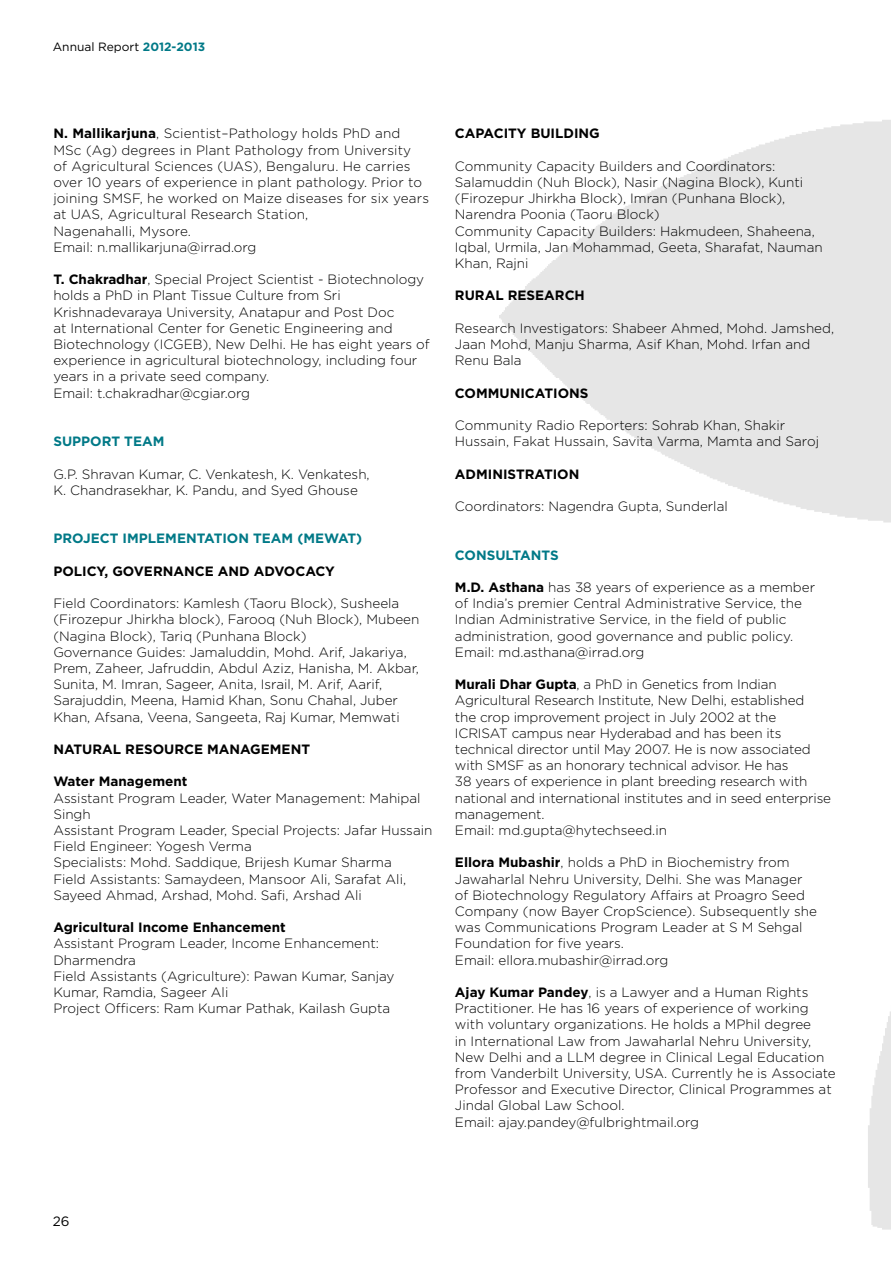
<style>
.page{position:relative;width:891px;height:1269px;background:#fff}
.page>*{position:absolute;margin:0;border:0;box-sizing:border-box;transform-origin:0 0}
.t1{font:300 13.5px/16.2px "Gotham";color:#000}
.t2{font:700 13.5px "Gotham";color:#000}
.t3{font:700 13.5px "Gotham";color:#007987}
.t4{font:13.5px "Gotham";color:#000}
.t5{font:12px "Gotham";color:#000}
.s1{font-weight:700;color:#007987}
.s2{font-weight:700}
</style>
<div class="page">
<p class="t5" style="left:53px;top:39px;width:154px">Annual Report <span class="s1">2012-2013</span></p>
<p class="t1" style="left:53px;top:125px;width:377px"><span class="s2">N. MALLIKARJUNA</span>, Scientist–Pathology holds PhD and MSc (Ag) degrees in Plant Pathology from University<br>of Agricultural Sciences (UAS), Bengaluru. He carries over 10 years of experience in plant pathology. Prior to joining SMSF, he worked on Maize diseases for six years at UAS, Agricultural Research Station,<br>Nagenahalli, Mysore.<br>Email: n.mallikarjuna@irrad.org</p>
<p class="t1" style="left:53px;top:271px;width:378px"><span class="s2">T. CHAKRADHAR</span>, Special Project Scientist - Biotechnology holds a PhD in Plant Tissue Culture from Sri Krishnadevaraya University, Anatapur and Post Doc<br>at International Center for Genetic Engineering and Biotechnology (ICGEB), New Delhi. He has eight years of experience in agricultural biotechnology, including four years in a private seed company.<br>Email: t.chakradhar@cgiar.org</p>
<p class="t3" style="left:53px;top:432px;width:113px">SUPPORT TEAM</p>
<p class="t1" style="left:53px;top:465px;width:318px">G.P. Shravan Kumar, C. Venkatesh, K. Venkatesh,<br>K. Chandrasekhar, K. Pandu, and Syed Ghouse</p>
<p class="t3" style="left:53px;top:530px;width:310px">PROJECT IMPLEMENTATION TEAM (MEWAT)</p>
<p class="t2" style="left:53px;top:562px;width:19px">POLICY</p>
<p class="t2" style="left:104px;top:562px;width:30px">, GOVERNANCE</p>
<p class="t2" style="left:218px;top:562px;width:12px">AND</p>
<p class="t2" style="left:254px;top:562px;width:22px">ADVOCACY</p>
<p class="t1" style="left:53px;top:595px;width:368px">Field Coordinators: Kamlesh (Taoru Block), Susheela (Firozepur Jhirkha block), Farooq (Nuh Block), Mubeen (Nagina Block), Tariq (Punhana Block)<br>Governance Guides: Jamaluddin, Mohd. Arif, Jakariya, Prem, Zaheer, Jafruddin, Abdul Aziz, Hanisha, M. Akbar, Sunita, M. Imran, Sageer, Anita, Israil, M. Arif, Aarif, Sarajuddin, Meena, Hamid Khan, Sonu Chahal, Juber Khan, Afsana, Veena, Sangeeta, Raj Kumar, Memwati</p>
<p class="t2" style="left:53px;top:740px;width:22px">NATURAL</p>
<p class="t2" style="left:125px;top:740px;width:21px">RESOURCE</p>
<p class="t2" style="left:207px;top:740px;width:23px">MANAGEMENT</p>
<p class="t2" style="left:53px;top:773px;width:136px">WATER MANAGEMENT</p>
<p class="t1" style="left:53px;top:789px;width:381px">Assistant Program Leader, Water Management: Mahipal Singh<br>Assistant Program Leader, Special Projects: Jafar Hussain Field Engineer: Yogesh Verma<br>Specialists: Mohd. Saddique, Brijesh Kumar Sharma<br>Field Assistants: Samaydeen, Mansoor Ali, Sarafat Ali, Sayeed Ahmad, Arshad, Mohd. Safi, Arshad Ali</p>
<p class="t2" style="left:53px;top:918px;width:234px">AGRICULTURAL INCOME ENHANCEMENT</p>
<p class="t1" style="left:53px;top:935px;width:343px">Assistant Program Leader, Income Enhancement:<br>Dharmendra<br>Field Assistants (Agriculture): Pawan Kumar, Sanjay Kumar, Ramdia, Sageer Ali<br>Project Officers: Ram Kumar Pathak, Kailash Gupta</p>
<p class="t2" style="left:455px;top:125px;width:20px">CAPACITY</p>
<p class="t2" style="left:531px;top:125px;width:19px">BUILDING</p>
<p class="t1" style="left:455px;top:158px;width:369px">Community Capacity Builders and Coordinators:<br>Salamuddin (Nuh Block), Nasir (Nagina Block), Kunti (Firozepur Jhirkha Block), Imran (Punhana Block), Narendra Poonia (Taoru Block)<br>Community Capacity Builders: Hakmudeen, Shaheena, Iqbal, Urmila, Jan Mohammad, Geeta, Sharafat, Nauman Khan, Rajni</p>
<p class="t2" style="left:455px;top:287px;width:21px">RURAL</p>
<p class="t2" style="left:508px;top:287px;width:21px">RESEARCH</p>
<p class="t1" style="left:455px;top:320px;width:381px">Research Investigators: Shabeer Ahmed, Mohd. Jamshed,<br>Jaan Mohd, Manju Sharma, Asif Khan, Mohd. Irfan and<br>Renu Bala</p>
<p class="t2" style="left:455px;top:384px;width:21px">COMMUNICATIONS</p>
<p class="t1" style="left:455px;top:417px;width:366px">Community Radio Reporters: Sohrab Khan, Shakir<br>Hussain, Fakat Hussain, Savita Varma, Mamta and Saroj</p>
<p class="t2" style="left:455px;top:465px;width:21px">ADMINISTRATION</p>
<p class="t1" style="left:455px;top:498px;width:274px">Coordinators: Nagendra Gupta, Sunderlal</p>
<p class="t3" style="left:455px;top:546px;width:105px">CONSULTANTS</p>
<p class="t1" style="left:455px;top:579px;width:362px"><span class="s2">M.D. ASTHANA</span> has 38 years of experience as a member of India’s premier Central Administrative Service, the Indian Administrative Service, in the field of public administration, good governance and public policy.<br>Email: md.asthana@irrad.org</p>
<p class="t1" style="left:455px;top:676px;width:378px"><span class="s2">MURALI DHAR GUPTA</span>, a PhD in Genetics from Indian Agricultural Research Institute, New Delhi, established<br>the crop improvement project in July 2002 at the ICRISAT campus near Hyderabad and has been its technical director until May 2007. He is now associated with SMSF as an honorary technical advisor. He has<br>38 years of experience in plant breeding research with national and international institutes and in seed enterprise management.<br>Email: md.gupta@hytechseed.in</p>
<p class="t1" style="left:455px;top:854px;width:363px"><span class="s2">ELLORA MUBASHIR</span>, holds a PhD in Biochemistry from Jawaharlal Nehru University, Delhi. She was Manager of Biotechnology Regulatory Affairs at Proagro Seed Company (now Bayer CropScience). Subsequently she was Communications Program Leader at S M Sehgal Foundation for five years.<br>Email: ellora.mubashir@irrad.org</p>
<p class="t1" style="left:455px;top:984px;width:382px"><span class="s2">AJAY KUMAR PANDEY</span>, is a Lawyer and a Human Rights Practitioner. He has 16 years of experience of working with voluntary organizations. He holds a MPhil degree<br>in International Law from Jawaharlal Nehru University, New Delhi and a LLM degree in Clinical Legal Education from Vanderbilt University, USA. Currently he is Associate Professor and Executive Director, Clinical Programmes at Jindal Global Law School.<br>Email: ajay.pandey@fulbrightmail.org</p>
<p class="t4" style="left:53px;top:1212px;width:18px">26</p>
</div>
